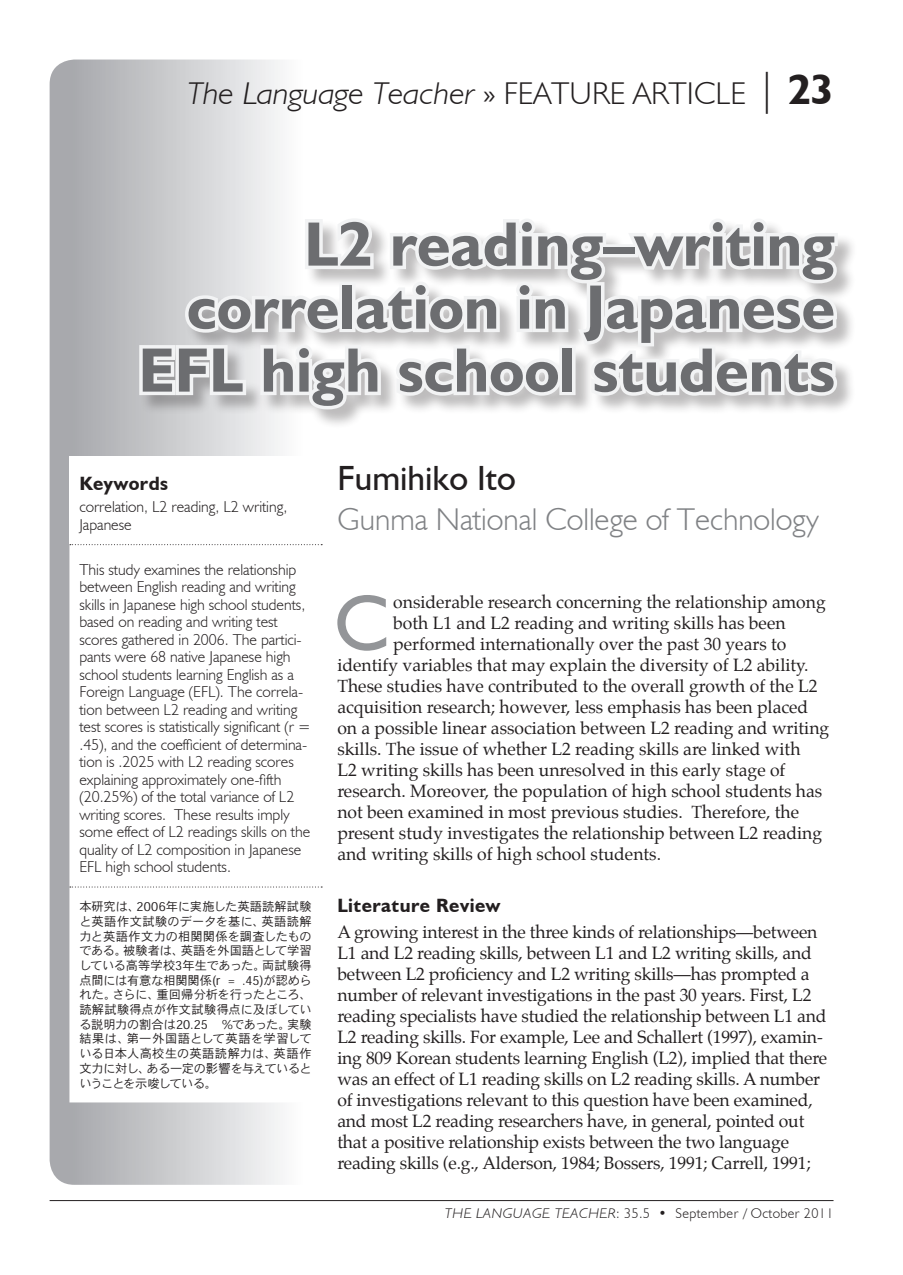
<style>
.page{position:relative;width:903px;height:1275px;background:#fff}
.page>*{position:absolute;margin:0;border:0;box-sizing:border-box;transform-origin:0 0}
.DropCap{font:78.92px "Humanist 521 BT";color:#939598}
.Title_-_Main{font:700 63px/63px "Humanist 521 BT";color:#6c6d70;text-align:right}
.Title_-_Writer{font:35px "Humanist 521 BT";color:#231f20}
.t1{font:italic 300 31.5px "Humanist 521 BT";color:#231f20;scale:1.1 1}
.Title_-_Affiliation{font:300 31.5px "Humanist 521 BT";color:#808285}
.Header_1{font:700 19.25px "Humanist 521 BT";letter-spacing:.025em;color:#231f20}
.No_Indent{font:17.5px/21px "Palatino";letter-spacing:-.01em;color:#231f20}
.DropCap-2{font:17.5px "Palatino";color:#231f20}
.Abstract{font:300 15.75px/17.5px "Humanist 521 BT";color:#231f20}
.t2{font:300 14px "Humanist 521 BT";letter-spacing:.03em;color:#231f20}
.J_-_Abstract{font:12.25px/14.7px "Heisei Kaku Go Std W3";letter-spacing:-.025em;color:#231f20;text-align:justify}
.s1{font-style:normal}
.s2{font-style:normal;font-size:42px}
.s3{font-weight:700;font-style:normal;font-size:42px}
.s4{font-style:italic}
.s5{font-family:"Humanist 521 BT Xtra";font-weight:700;font-stretch:condensed}
</style>
<div class="page">
<hr style="left:50px;top:1200px;width:783px;height:1px;background:#231f20">
<svg style="left:50px;top:60px;width:230px;height:1125px;background:#c0c1c4"></svg>
<div style="left:69px;top:456px;width:253px;height:89px;background:#fff"></div>
<svg style="left:69px;top:545px;width:253px;height:557px"></svg>
<svg style="left:70px;top:544px;width:252px;height:1px"></svg>
<svg style="left:70px;top:887px;width:252px;height:1px"></svg>
<div style="left:140px;top:219px;width:717px;height:210px;background:#231f20;opacity:.3"></div>
<svg style="left:136px;top:213px;width:706px;height:202px"></svg>
<p class="t1" style="left:187px;top:74px;width:589px">The Language Teacher <span class="s1">» FEATURE ARTICLE</span> <span class="s2">|</span> <span class="s3">23</span></p>
<p class="Title_-_Main" style="left:139px;top:211px;width:698px">L2 reading–writing correlation in Japanese<br>EFL high school students</p>
<p class="Header_1" style="left:79px;top:471px;width:90px">Keywords</p>
<p class="Abstract" style="left:79px;top:498px;width:209px">correlation, L2 reading, L2 writing,<br>Japanese</p>
<p class="Abstract" style="left:79px;top:560px;width:233px">This study examines the relationship between English reading and writing skills in Japanese high school students, based on reading and writing test scores gathered in 2006. The partici&shy;pants were 68 native Japanese high school students learning English as a Foreign Language (EFL). The correla&shy;tion between L2 reading and writing test scores is statistically significant (r = .45), and the coefficient of determina&shy;tion is .2025 with L2 reading scores explaining approximately one-fifth (20.25%) of the total variance of L2 writing scores. These results imply some effect of L2 readings skills on the quality of L2 composition in Japanese EFL high school students.</p>
<p class="J_-_Abstract" style="left:79px;top:899px;width:234px">本研究は、2006年に実施した英語読解試験と英語作文試験のデータを基に、英語読解力と英語作文力の相関関係を調査したものである。被験者は、英語を外国語として学習している高等学校3年生であった。両試験得点間には有意な相関関係(r = .45)が認められた。さらに、重回帰分析を行ったところ、読解試験得点が作文試験得点に及ぼしている説明力の割合は20.25 %であった。実験結果は、第一外国語として英語を学習している日本人高校生の英語読解力は、英語作文力に対し、ある一定の影響を与えているということを示唆している。</p>
<p class="Title_-_Writer" style="left:337px;top:456px;width:180px">Fumihiko Ito</p>
<p class="Title_-_Affiliation" style="left:337px;top:500px;width:483px">Gunma National College of Technology</p>
<p class="DropCap" style="left:334px;top:574px;width:56px">C</p>
<p class="DropCap-2" style="left:393px;top:587px;width:434px">onsiderable research concerning the relationship among</p>
<p class="DropCap-2" style="left:393px;top:608px;width:394px">both L1 and L2 reading and writing skills has been</p>
<p class="DropCap-2" style="left:393px;top:629px;width:395px">performed internationally over the past 30 years to</p>
<p class="DropCap-2" style="left:337px;top:650px;width:472px">identify variables that may explain the diversity of L2 ability.</p>
<p class="DropCap-2" style="left:337px;top:671px;width:482px">These studies have contributed to the overall growth of the L2</p>
<p class="DropCap-2" style="left:337px;top:692px;width:472px">acquisition research; however, less emphasis has been placed</p>
<p class="DropCap-2" style="left:337px;top:713px;width:493px">on a possible linear association between L2 reading and writing</p>
<p class="DropCap-2" style="left:337px;top:734px;width:465px">skills. The issue of whether L2 reading skills are linked with</p>
<p class="DropCap-2" style="left:337px;top:755px;width:450px">L2 writing skills has been unresolved in this early stage of</p>
<p class="DropCap-2" style="left:337px;top:776px;width:486px">research. Moreover, the population of high school students has</p>
<p class="DropCap-2" style="left:337px;top:797px;width:463px">not been examined in most previous studies. Therefore, the</p>
<p class="DropCap-2" style="left:337px;top:818px;width:486px">present study investigates the relationship between L2 reading</p>
<p class="DropCap-2" style="left:337px;top:839px;width:325px">and writing skills of high school students.</p>
<p class="Header_1" style="left:337px;top:893px;width:164px">Literature Review</p>
<p class="No_Indent" style="left:337px;top:921px;width:491px">A growing interest in the three kinds of relationships—between L1 and L2 reading skills, between L1 and L2 writing skills, and between L2 proficiency and L2 writing skills—has prompted a number of relevant investigations in the past 30 years. First, L2 reading specialists have studied the relationship between L1 and L2 reading skills. For example, Lee and Schallert (1997), examin&shy;ing 809 Korean students learning English (L2), implied that there was an effect of L1 reading skills on L2 reading skills. A number of investigations relevant to this question have been examined, and most L2 reading researchers have, in general, pointed out that a positive relationship exists between the two language reading skills (e.g., Alderson, 1984; Bossers, 1991; Carrell, 1991;</p>
<p class="t2" style="left:445px;top:1204px;width:390px"><span class="s4">THE LANGUAGE TEACHER</span>: 35.5 <span class="s5">•</span> September / October 2011</p>
</div>
